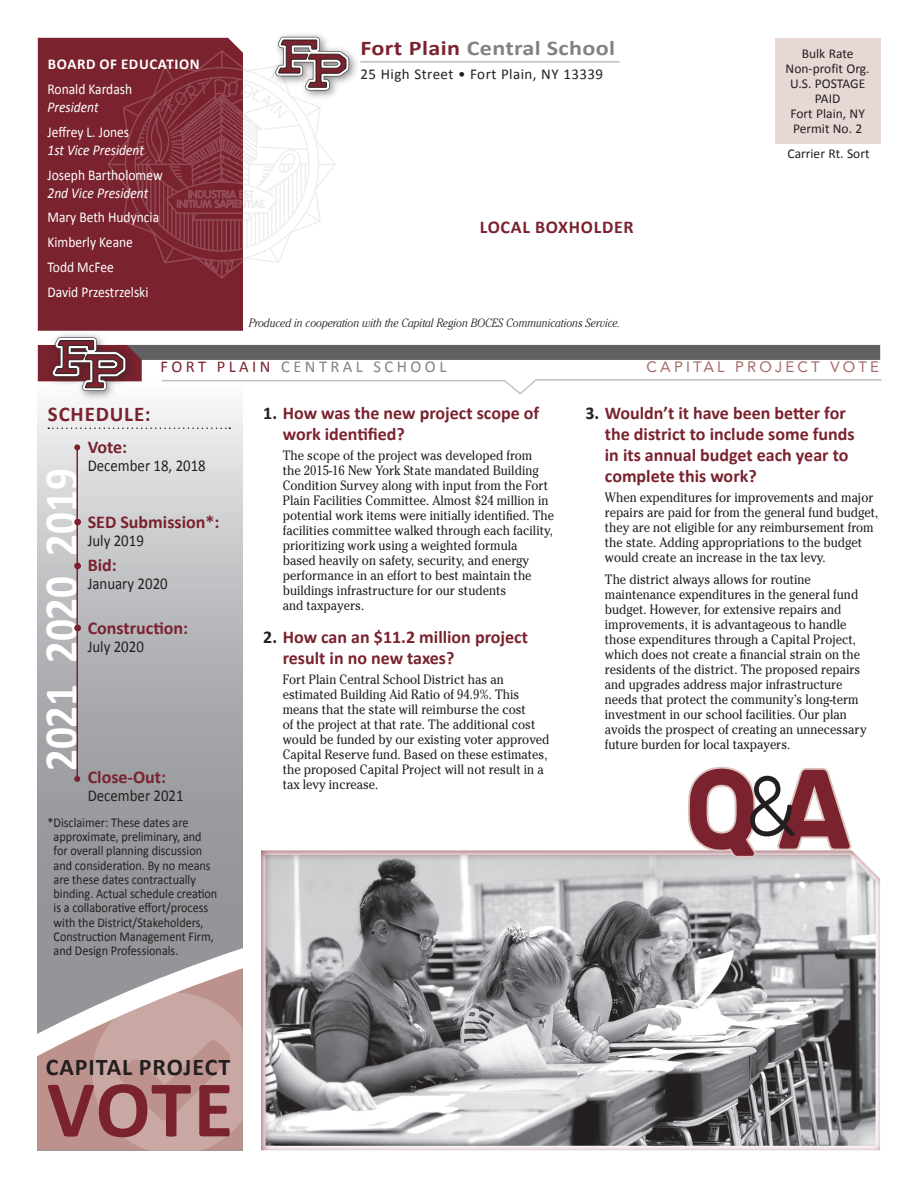
<style>
.page{position:relative;width:918px;height:1188px;background:#fff}
.page>*{position:absolute;margin:0;border:0;box-sizing:border-box;transform-origin:0 0}
.t1{font:700 81.15px "Calibri";color:#7a222e}
.timeline_numbers{font:700 48px "Calibri";color:#fff;scale:.9 1}
.t2{font:700 24px "Calibri";letter-spacing:.04em;color:#231f20}
.t3{font:700 21px "Calibri";letter-spacing:.015em;color:#808285;scale:1.15 1}
.margin-subhead-allca{font:700 21px "Calibri";letter-spacing:.04em;color:#7a222e}
.subhead__hanging_ind{font:700 18px/21px "Calibri";color:#7a222e}
.timeline_subhead{font:700 18px "Calibri";color:#7a222e}
.subhead__hanging_ind-2{font:700 18px "Calibri";letter-spacing:.04em;color:#7a222e}
.timeline_body{font:16.5px "Calibri";color:#231f20;scale:.9 1}
.t4{font:16.5px "Calibri";letter-spacing:.21em;color:#808285}
.t5{font:15px/24.8px "Calibri";color:#fff;scale:.9 1}
.t6{font:italic 15px "Calibri";color:#fff;scale:.9 1}
.t7{font:15px "Calibri";letter-spacing:.03em;color:#231f20}
.t8{font:15px "Avenir LT Std";letter-spacing:.21em;color:#a46a66}
.t9{font:700 15px "Calibri";letter-spacing:.04em;color:#fff}
.body__left_indent_fo{font:13.5px/15px "Cheltenham Std";color:#231f20;scale:.9 1}
.timeline_disclaimer{font:13.5px/14.2px "Calibri";color:#231f20;scale:.9 1}
.timeline_disclaimer-2{font:13.5px/15px "Calibri";color:#231f20;text-align:center}
.t10{font:italic 300 12px "Cheltenham Std";color:#231f20;scale:.9 1}
.s1{color:#7a222e}
.s2{color:#231f20}
</style>
<div class="page">
<div style="left:38px;top:38px;width:205px;height:293px;background:#7a222e"></div>
<svg style="left:38px;top:404px;width:205px;height:544px"></svg>
<div style="left:114px;top:345px;width:766px;height:15px;background:#616164"></div>
<svg style="left:162px;top:379px;width:720px;height:16px"></svg>
<div style="left:775px;top:38px;width:105px;height:105px;background:#e8d8d5"></div>
<hr style="left:360px;top:61px;width:259px;height:2px;background:#bcbdc0">
<div style="left:270px;top:31px;width:89px;height:70px;background:#231f20;opacity:.54"></div>
<svg style="left:108px;top:37px;width:241px;height:242px"></svg>
<div style="left:47px;top:331px;width:89px;height:70px;background:#231f20;opacity:.54"></div>
<svg style="left:38px;top:337px;width:104px;height:54px"></svg>
<svg style="left:37px;top:948px;width:206px;height:203px"></svg>
<svg style="left:48px;top:428px;width:182px;height:1px"></svg>
<hr style="left:76px;top:447px;width:2px;height:332px;background:#7a222e">
<svg style="left:74px;top:444px;width:6px;height:6px"></svg>
<svg style="left:74px;top:776px;width:6px;height:6px"></svg>
<div style="left:74px;top:519px;width:7px;height:6px;background:#7a222e;border-radius:50%"></div>
<div style="left:74px;top:563px;width:7px;height:6px;background:#7a222e;border-radius:50%"></div>
<div style="left:74px;top:625px;width:7px;height:6px;background:#7a222e;border-radius:50%"></div>
<div style="left:260px;top:848px;width:622px;height:303px;background:#7a222e;opacity:.75"></div>
<svg style="left:687px;top:766px;width:166px;height:93px"></svg>
<p class="t9" style="left:48px;top:55px;width:153px">BOARD OF EDUCATION</p>
<p class="t5" style="left:48px;top:77px;width:96px">Ronald Kardash</p>
<p class="t6" style="left:48px;top:97px;width:58px">President</p>
<p class="t5" style="left:48px;top:120px;width:92px">Jeffrey L. Jones</p>
<p class="t6" style="left:48px;top:140px;width:109px">1st Vice President</p>
<p class="t5" style="left:48px;top:162px;width:130px">Joseph Bartholomew</p>
<p class="t6" style="left:48px;top:182px;width:113px">2nd Vice President</p>
<p class="t5" style="left:48px;top:205px;width:126px">Mary Beth Hudyncia<br>Kimberly Keane<br>Todd McFee<br>David Przestrzelski</p>
<h3 class="t3" style="left:360px;top:35px;width:223px"><span class="s1">Fort Plain</span> Central School</h3>
<p class="t7" style="left:360px;top:65px;width:244px">25 High Street • Fort Plain, NY 13339</p>
<h3 class="subhead__hanging_ind-2" style="left:480px;top:216px;width:156px">LOCAL BOXHOLDER</h3>
<p class="t10" style="left:249px;top:316px;width:414px">Produced in cooperation with the Capital Region BOCES Communications Service.</p>
<p class="timeline_disclaimer-2" style="left:786px;top:46px;width:86px">Bulk Rate<br>Non-profit Org.<br>U.S. POSTAGE<br>PAID<br>Fort Plain, NY<br>Permit No. 2</p>
<p class="timeline_disclaimer-2" style="left:787px;top:146px;width:84px">Carrier Rt. Sort</p>
<p class="t4" style="left:161px;top:357px;width:287px"><span class="s1">FORT PLAIN</span> CENTRAL SCHOOL</p>
<p class="t8" style="left:647px;top:359px;width:234px">CAPITAL PROJECT VOTE</p>
<p class="margin-subhead-allca" style="left:48px;top:400px;width:104px">SCHEDULE:</p>
<p class="timeline_subhead" style="left:88px;top:436px;width:41px">Vote:</p>
<p class="timeline_body" style="left:88px;top:456px;width:133px">December 18, 2018</p>
<p class="timeline_numbers" style="left:31px;top:771px;width:338px;rotate:-90deg">2021 2020 2019</p>
<p class="timeline_subhead" style="left:88px;top:510px;width:133px">SED Submission*:</p>
<p class="timeline_body" style="left:88px;top:530px;width:64px">July 2019</p>
<p class="timeline_subhead" style="left:88px;top:553px;width:31px">Bid:</p>
<p class="timeline_body" style="left:88px;top:573px;width:90px">January 2020</p>
<p class="timeline_subhead" style="left:88px;top:616px;width:102px">Construction:</p>
<p class="timeline_body" style="left:88px;top:636px;width:64px">July 2020</p>
<p class="timeline_subhead" style="left:88px;top:766px;width:80px">Close-Out:</p>
<p class="timeline_body" style="left:88px;top:785px;width:108px">December 2021</p>
<p class="timeline_disclaimer" style="left:54px;top:815px;width:183px;text-indent:-6px">*Disclaimer: These dates are approximate, preliminary, and for overall planning discussion and consideration. By no means are these dates contractually binding. Actual schedule creation is a collaborative effort/process with the District/Stakeholders,<br>Construction Management Firm, and Design Professionals.</p>
<p class="subhead__hanging_ind" style="left:283px;top:402px;width:258px;text-indent:-20px"><span class="s2">1.</span> How was the new project scope of work identified?</p>
<p class="body__left_indent_fo" style="left:283px;top:448px;width:303px">The scope of the project was developed from<br>the 2015-16 New York State mandated Building Condition Survey along with input from the Fort Plain Facilities Committee. Almost $24 million in potential work items were initially identified. The facilities committee walked through each facility, prioritizing work using a weighted formula<br>based heavily on safety, security, and energy performance in an effort to best maintain the buildings infrastructure for our students<br>and taxpayers.</p>
<p class="subhead__hanging_ind" style="left:283px;top:627px;width:247px;text-indent:-20px"><span class="s2">2.</span> How can an $11.2 million project result in no new taxes?</p>
<p class="body__left_indent_fo" style="left:283px;top:672px;width:298px">Fort Plain Central School District has an estimated Building Aid Ratio of 94.9%. This means that the state will reimburse the cost<br>of the project at that rate. The additional cost would be funded by our existing voter approved Capital Reserve fund. Based on these estimates, the proposed Capital Project will not result in a tax levy increase.</p>
<p class="subhead__hanging_ind" style="left:605px;top:402px;width:251px;text-indent:-20px"><span class="s2">3.</span> Wouldn’t it have been better for the district to include some funds in its annual budget each year to complete this work?</p>
<p class="body__left_indent_fo" style="left:605px;top:490px;width:305px">When expenditures for improvements and major repairs are paid for from the general fund budget, they are not eligible for any reimbursement from the state. Adding appropriations to the budget would create an increase in the tax levy.</p>
<p class="body__left_indent_fo" style="left:605px;top:572px;width:292px">The district always allows for routine maintenance expenditures in the general fund budget. However, for extensive repairs and improvements, it is advantageous to handle those expenditures through a Capital Project, which does not create a financial strain on the residents of the district. The proposed repairs and upgrades address major infrastructure needs that protect the community’s long-term investment in our school facilities. Our plan avoids the prospect of creating an unnecessary future burden for local taxpayers.</p>
<p class="t2" style="left:46px;top:1052px;width:186px">CAPITAL PROJECT</p>
<p class="t1" style="left:47px;top:1058px;width:188px">VOTE</p>
</div>
